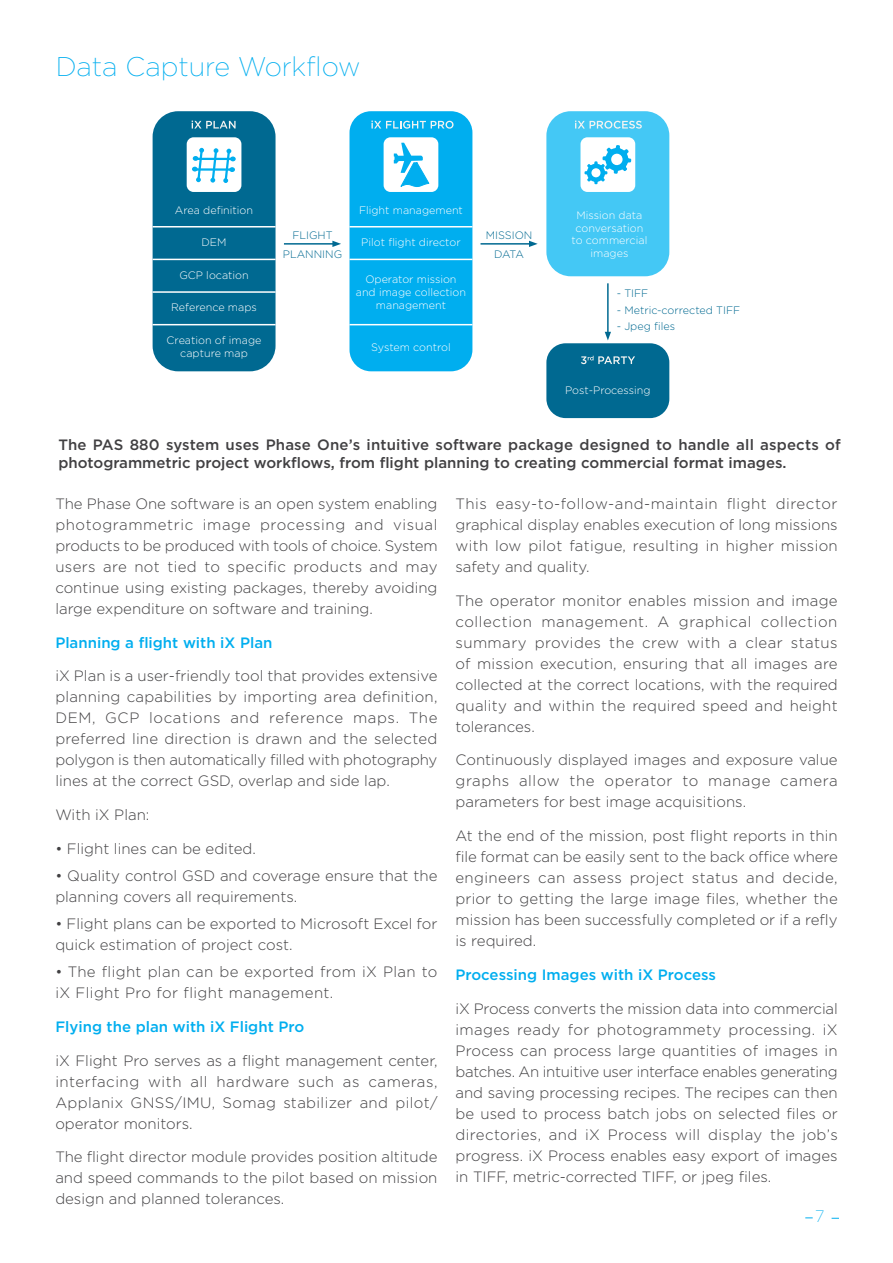
<style>
.page{position:relative;width:893px;height:1263px;background:#fff}
.page>*{position:absolute;margin:0;border:0;box-sizing:border-box;transform-origin:0 0}
.t1{font:200 27px "Gotham";color:#00aeef}
.t2{font:200 16.5px "Gotham";color:#00aeef}
.t3{font:300 15px/21px "Gotham";color:#414042;text-align:justify}
.t4{font:500 15px/18px "Gotham";color:#414042}
.t5{font:500 15px "Gotham";color:#00aeef}
.t6{font:300 15px/21px "Gotham";letter-spacing:.025em;color:#414042}
.t7{font:300 10.8px/12.9px "Gotham";color:#fff;text-align:center}
.t8{font:300 10.8px/19.5px "Gotham";color:#006991;text-align:center}
</style>
<div class="page">
<div style="left:153px;top:111px;width:123px;height:260px;background:#006991;border-radius:26px"></div>
<div style="left:349px;top:111px;width:123px;height:260px;background:#00aeef;border-radius:22px"></div>
<div style="left:546px;top:111px;width:123px;height:165px;background:#44c8f5;border-radius:24px"></div>
<div style="left:546px;top:343px;width:123px;height:75px;background:#006991;border-radius:19px"></div>
<svg style="left:192px;top:121px;width:44px;height:8px"></svg>
<svg style="left:371px;top:121px;width:83px;height:8px"></svg>
<svg style="left:575px;top:121px;width:67px;height:8px"></svg>
<svg style="left:581px;top:356px;width:54px;height:8px"></svg>
<hr style="left:284px;top:243px;width:51px;height:2px;background:#006991">
<svg style="left:332px;top:241px;width:9px;height:6px"></svg>
<hr style="left:480px;top:243px;width:51px;height:2px;background:#006991">
<svg style="left:529px;top:241px;width:9px;height:6px"></svg>
<hr style="left:607px;top:283px;width:2px;height:51px;background:#006991">
<svg style="left:605px;top:332px;width:6px;height:8px"></svg>
<div style="left:187px;top:137px;width:54px;height:55px;background:#fff;border-radius:7px"></div>
<hr style="left:197px;top:158px;width:34px;height:2px;background:#00aeef">
<hr style="left:196px;top:168px;width:34px;height:3px;background:#00aeef">
<svg style="left:210px;top:148px;width:26px;height:35px"></svg>
<svg style="left:192px;top:148px;width:12px;height:34px"></svg>
<div style="left:384px;top:137px;width:54px;height:55px;background:#fff;border-radius:7px"></div>
<div style="left:580px;top:137px;width:55px;height:55px;background:#fff;border-radius:7px"></div>
<svg style="left:394px;top:143px;width:35px;height:44px"></svg>
<svg style="left:584px;top:145px;width:47px;height:39px"></svg>
<hr style="left:153px;top:226px;width:123px;height:1px;background:#fff">
<hr style="left:349px;top:226px;width:123px;height:1px;background:#fff">
<hr style="left:153px;top:259px;width:123px;height:1px;background:#fff">
<hr style="left:349px;top:259px;width:123px;height:1px;background:#fff">
<hr style="left:153px;top:291px;width:123px;height:2px;background:#fff">
<hr style="left:153px;top:324px;width:123px;height:1px;background:#fff">
<hr style="left:349px;top:324px;width:123px;height:1px;background:#fff">
<h1 class="t1" style="left:56px;top:49px;width:306px">Data Capture Workflow</h1>
<p class="t7" style="left:175px;top:203px;width:80px">Area definition</p>
<p class="t7" style="left:202px;top:236px;width:27px">DEM</p>
<p class="t7" style="left:179px;top:268px;width:71px">GCP location</p>
<p class="t7" style="left:171px;top:301px;width:87px">Reference maps</p>
<p class="t7" style="left:167px;top:333px;width:96px">Creation of image capture map</p>
<p class="t7" style="left:359px;top:203px;width:105px">Flight management</p>
<p class="t7" style="left:361px;top:236px;width:101px">Pilot flight director</p>
<p class="t7" style="left:356px;top:273px;width:112px">Operator mission and image collection management</p>
<p class="t7" style="left:371px;top:340px;width:81px">System control</p>
<p class="t8" style="left:283px;top:225px;width:61px">FLIGHT<br>PLANNING</p>
<p class="t8" style="left:486px;top:225px;width:48px">MISSION<br>DATA</p>
<p class="t7" style="left:572px;top:208px;width:77px">Mission data conversation to commercial images</p>
<p class="t8" style="left:617px;top:283px;width:33px">- TIFF</p>
<p class="t8" style="left:617px;top:300px;width:125px">- Metric-corrected TIFF</p>
<p class="t8" style="left:617px;top:316px;width:60px">- Jpeg files</p>
<p class="t7" style="left:565px;top:383px;width:87px">Post-Processing</p>
<p class="t4" style="left:58px;top:436px;width:784px">The PAS 880 system uses Phase One’s intuitive software package designed to handle all aspects of photogrammetric project workflows, from flight planning to creating commercial format images.</p>
<p class="t3" style="left:55px;top:493px;width:384px">The Phase One software is an open system enabling photogrammetric image processing and visual products to be produced with tools of choice. System users are not tied to specific products and may continue using existing packages, thereby avoiding large expenditure on software and training.</p>
<p class="t5" style="left:55px;top:633px;width:219px">Planning a flight with iX Plan</p>
<p class="t3" style="left:55px;top:665px;width:384px">iX Plan is a user-friendly tool that provides extensive planning capabilities by importing area definition, DEM, GCP locations and reference maps. The preferred line direction is drawn and the selected polygon is then automatically filled with photography lines at the correct GSD, overlap and side lap.</p>
<p class="t3" style="left:55px;top:804px;width:96px">With iX Plan:</p>
<p class="t3" style="left:55px;top:838px;width:202px">• Flight lines can be edited.</p>
<p class="t3" style="left:55px;top:865px;width:384px">• Quality control GSD and coverage ensure that the planning covers all requirements.</p>
<p class="t3" style="left:55px;top:913px;width:384px">• Flight plans can be exported to Microsoft Excel for quick estimation of project cost.</p>
<p class="t6" style="left:55px;top:961px;width:384px">• The flight plan can be exported from iX Plan to iX Flight Pro for flight management.</p>
<p class="t5" style="left:55px;top:1017px;width:250px">Flying the plan with iX Flight Pro</p>
<p class="t3" style="left:55px;top:1049px;width:384px">iX Flight Pro serves as a flight management center, interfacing with all hardware such as cameras, Applanix GNSS/IMU, Somag stabilizer and pilot/ operator monitors.</p>
<p class="t3" style="left:55px;top:1146px;width:384px">The flight director module provides position altitude and speed commands to the pilot based on mission design and planned tolerances.</p>
<p class="t3" style="left:455px;top:493px;width:384px">This easy-to-follow-and-maintain flight director graphical display enables execution of long missions with low pilot fatigue, resulting in higher mission safety and quality.</p>
<p class="t3" style="left:455px;top:589px;width:384px">The operator monitor enables mission and image collection management. A graphical collection summary provides the crew with a clear status of mission execution, ensuring that all images are collected at the correct locations, with the required quality and within the required speed and height tolerances.</p>
<p class="t3" style="left:455px;top:749px;width:384px">Continuously displayed images and exposure value graphs allow the operator to manage camera parameters for best image acquisitions.</p>
<p class="t3" style="left:455px;top:825px;width:384px">At the end of the mission, post flight reports in thin file format can be easily sent to the back office where engineers can assess project status and decide, prior to getting the large image files, whether the mission has been successfully completed or if a refly is required.</p>
<p class="t5" style="left:455px;top:965px;width:262px">Processing Images with iX Process</p>
<p class="t3" style="left:455px;top:997px;width:384px">iX Process converts the mission data into commercial images ready for photogrammety processing. iX Process can process large quantities of images in batches. An intuitive user interface enables generating and saving processing recipes. The recipes can then be used to process batch jobs on selected files or directories, and iX Process will display the job’s progress. iX Process enables easy export of images in TIFF, metric-corrected TIFF, or jpeg files.</p>
<p class="t2" style="left:815px;top:1206px;width:11px">7</p>
</div>
